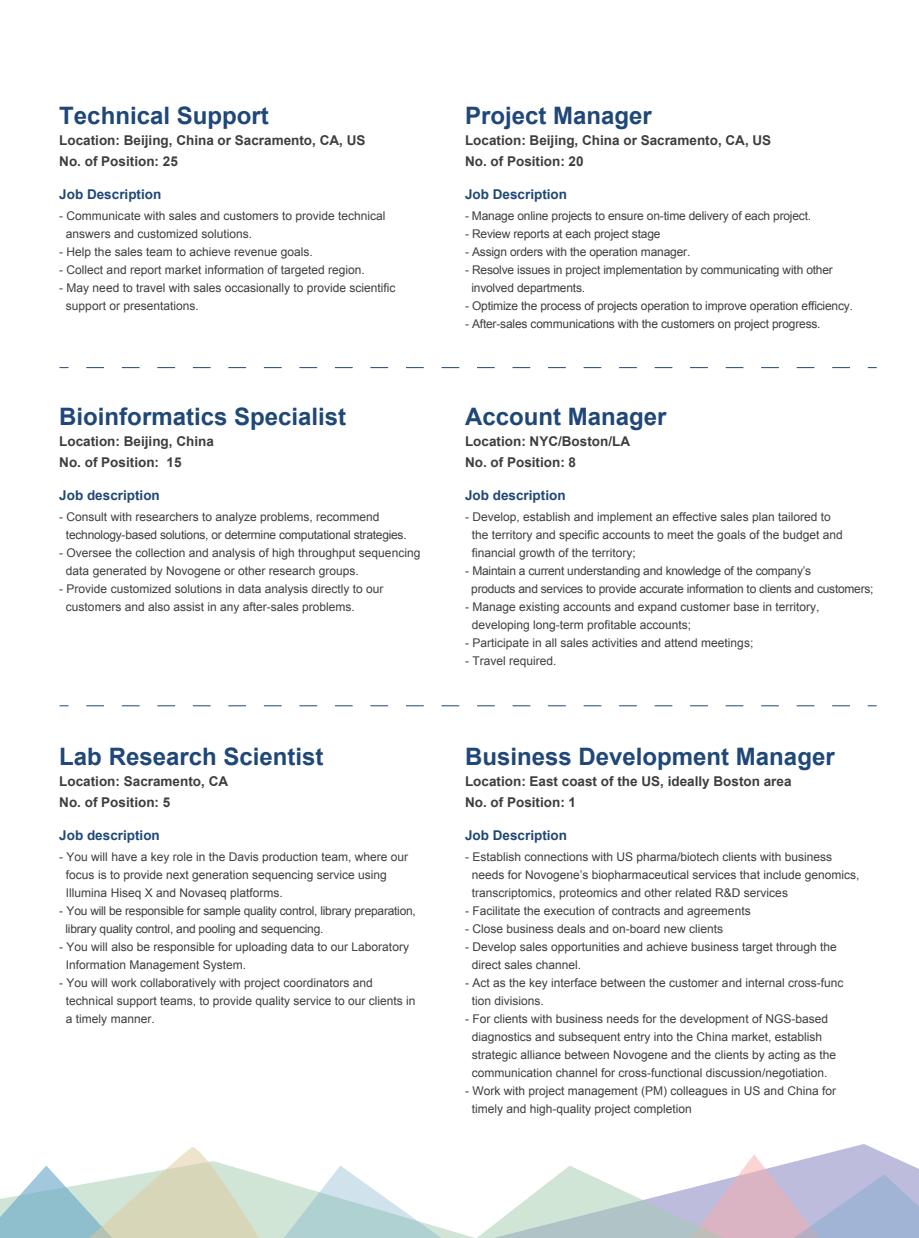
<style>
.page{position:relative;width:919px;height:1238px;background:#fff}
.page>*{position:absolute;margin:0;border:0;box-sizing:border-box;transform-origin:0 0}
.t1{font:700 24px "Arial";color:#1f4777}
.t2{font:700 13.5px/21px "Arial";color:#3e3e3f}
.t3{font:700 13.5px "Arial";color:#1f4777}
.t4{font:12px/18px "Arial";color:#3e3e3f}
.t5{font:12px/18px "Arial";letter-spacing:-.02em;color:#3e3e3f}
</style>
<div class="page">
<svg style="left:0;top:1144px;width:918px;height:93px"></svg>
<svg style="left:86px;top:367px;width:764px;height:1px"></svg>
<svg style="left:86px;top:705px;width:764px;height:1px"></svg>
<h1 class="t1" style="left:59px;top:99px;width:211px">Technical Support</h1>
<p class="t2" style="left:59px;top:130px;width:308px">Location: Beijing, China or Sacramento, CA, US<br>No. of Position: 25</p>
<p class="t3" style="left:59px;top:185px;width:104px">Job Description</p>
<p class="t4" style="left:66px;top:207px;width:321px;text-indent:-7px">- Communicate with sales and customers to provide technical answers and customized solutions.</p>
<p class="t4" style="left:59px;top:243px;width:255px">- Help the sales team to achieve revenue goals.</p>
<p class="t4" style="left:59px;top:261px;width:307px">- Collect and report market information of targeted region.</p>
<p class="t4" style="left:66px;top:279px;width:331px;text-indent:-7px">- May need to travel with sales occasionally to provide scientific support or presentations.</p>
<h1 class="t1" style="left:59px;top:400px;width:288px">Bioinformatics Specialist</h1>
<p class="t2" style="left:59px;top:431px;width:156px">Location: Beijing, China<br>No. of Position: 15</p>
<p class="t3" style="left:59px;top:486px;width:102px">Job description</p>
<p class="t5" style="left:66px;top:507px;width:342px;text-indent:-7px">- Consult with researchers to analyze problems, recommend technology-based solutions, or determine computational strategies.</p>
<p class="t4" style="left:66px;top:543px;width:356px;text-indent:-7px">- Oversee the collection and analysis of high throughput sequencing data generated by Novogene or other research groups.</p>
<p class="t4" style="left:66px;top:579px;width:319px;text-indent:-7px">- Provide customized solutions in data analysis directly to our customers and also assist in any after-sales problems.</p>
<h1 class="t1" style="left:59px;top:740px;width:266px">Lab Research Scientist</h1>
<p class="t2" style="left:59px;top:771px;width:170px">Location: Sacramento, CA<br>No. of Position: 5</p>
<p class="t3" style="left:59px;top:826px;width:102px">Job description</p>
<p class="t4" style="left:66px;top:848px;width:344px;text-indent:-7px">- You will have a key role in the Davis production team, where our focus is to provide next generation sequencing service using<br>Illumina Hiseq X and Novaseq platforms.</p>
<p class="t5" style="left:65px;top:902px;width:352px;text-indent:-6px">- You will be responsible for sample quality control, library preparation, library quality control, and pooling and sequencing.</p>
<p class="t4" style="left:66px;top:938px;width:344px;text-indent:-7px">- You will also be responsible for uploading data to our Laboratory<br>Information Management System.</p>
<p class="t4" style="left:66px;top:974px;width:351px;text-indent:-7px">- You will work collaboratively with project coordinators and technical support teams, to provide quality service to our clients in a timely manner.</p>
<h1 class="t1" style="left:465px;top:99px;width:188px">Project Manager</h1>
<p class="t2" style="left:465px;top:130px;width:308px">Location: Beijing, China or Sacramento, CA, US<br>No. of Position: 20</p>
<p class="t3" style="left:465px;top:185px;width:104px">Job Description</p>
<p class="t4" style="left:465px;top:207px;width:348px">- Manage online projects to ensure on-time delivery of each project.</p>
<p class="t4" style="left:465px;top:225px;width:197px">- Review reports at each project stage</p>
<p class="t4" style="left:465px;top:243px;width:227px">- Assign orders with the operation manager.</p>
<p class="t4" style="left:471px;top:261px;width:363px;text-indent:-6px">- Resolve issues in project implementation by communicating with other involved departments.</p>
<p class="t4" style="left:465px;top:297px;width:389px">- Optimize the process of projects operation to improve operation efficiency.</p>
<p class="t4" style="left:465px;top:315px;width:357px">- After-sales communications with the customers on project progress.</p>
<h1 class="t1" style="left:465px;top:400px;width:203px">Account Manager</h1>
<p class="t2" style="left:465px;top:431px;width:166px">Location: NYC/Boston/LA<br>No. of Position: 8</p>
<p class="t3" style="left:465px;top:486px;width:102px">Job description</p>
<p class="t4" style="left:471px;top:507px;width:372px;text-indent:-7px">- Develop, establish and implement an effective sales plan tailored to the territory and specific accounts to meet the goals of the budget and financial growth of the territory;</p>
<p class="t5" style="left:471px;top:561px;width:404px;text-indent:-6px">- Maintain a current understanding and knowledge of the company’s<br>products and services to provide accurate information to clients and customers;</p>
<p class="t4" style="left:471px;top:597px;width:349px;text-indent:-7px">- Manage existing accounts and expand customer base in territory, developing long-term profitable accounts;</p>
<p class="t4" style="left:465px;top:633px;width:290px">- Participate in all sales activities and attend meetings;</p>
<p class="t4" style="left:465px;top:651px;width:93px">- Travel required.</p>
<h1 class="t1" style="left:465px;top:740px;width:371px">Business Development Manager</h1>
<p class="t2" style="left:465px;top:771px;width:328px">Location: East coast of the US, ideally Boston area<br>No. of Position: 1</p>
<p class="t3" style="left:465px;top:826px;width:104px">Job Description</p>
<p class="t4" style="left:471px;top:848px;width:389px;text-indent:-7px">- Establish connections with US pharma/biotech clients with business needs for Novogene’s biopharmaceutical services that include genomics, transcriptomics, proteomics and other related R&amp;D services</p>
<p class="t4" style="left:465px;top:902px;width:287px">- Facilitate the execution of contracts and agreements</p>
<p class="t4" style="left:465px;top:920px;width:260px">- Close business deals and on-board new clients</p>
<p class="t4" style="left:471px;top:938px;width:366px;text-indent:-7px">- Develop sales opportunities and achieve business target through the direct sales channel.</p>
<p class="t4" style="left:471px;top:974px;width:373px;text-indent:-7px">- Act as the key interface between the customer and internal cross-func tion divisions.</p>
<p class="t4" style="left:471px;top:1010px;width:366px;text-indent:-7px">- For clients with business needs for the development of NGS-based diagnostics and subsequent entry into the China market, establish strategic alliance between Novogene and the clients by acting as the communication channel for cross-functional discussion/negotiation.</p>
<p class="t4" style="left:471px;top:1082px;width:366px;text-indent:-7px">- Work with project management (PM) colleagues in US and China for timely and high-quality project completion</p>
</div>
